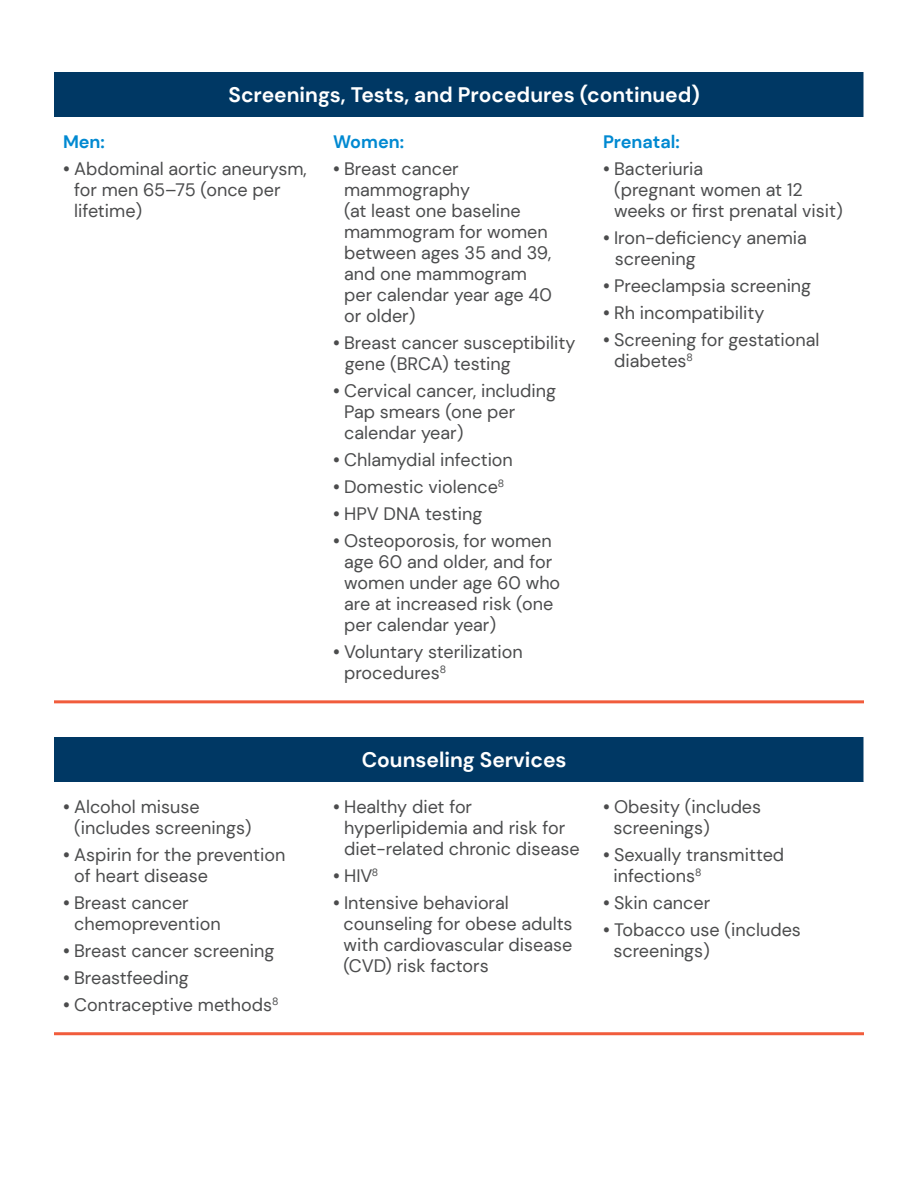
<style>
.page{position:relative;width:918px;height:1188px;background:#fff}
.page>*{position:absolute;margin:0;border:0;box-sizing:border-box;transform-origin:0 0}
.Chart_Head{font:700 21px "DM Sans";color:#fff}
.t1{font:18px/21px "DM Sans";color:#4b4c4d}
._000_Body_Bullet{font:700 18px "DM Sans";color:#0089d1}
.s1{font-weight:700}
</style>
<div class="page">
<div style="left:54px;top:72px;width:810px;height:45px;background:#003864"></div>
<hr style="left:54px;top:700px;width:270px;height:3px;background:#f15c3c">
<hr style="left:324px;top:700px;width:270px;height:3px;background:#f15c3c">
<hr style="left:594px;top:700px;width:270px;height:3px;background:#f15c3c">
<div style="left:54px;top:737px;width:810px;height:45px;background:#003864"></div>
<hr style="left:54px;top:1032px;width:270px;height:3px;background:#f15c3c">
<hr style="left:324px;top:1032px;width:270px;height:3px;background:#f15c3c">
<hr style="left:594px;top:1032px;width:270px;height:3px;background:#f15c3c">
<p class="Chart_Head" style="left:228px;top:81px;width:473px">Screenings, Tests, and Procedures (continued)</p>
<p class="_000_Body_Bullet" style="left:63px;top:131px;width:43px">Men:</p>
<p class="t1" style="left:74px;top:159px;width:234px;text-indent:-11px"><span class="s1">•</span> Abdominal aortic aneurysm, for men 65–75 (once per lifetime)</p>
<p class="_000_Body_Bullet" style="left:333px;top:131px;width:73px">Women:</p>
<p class="t1" style="left:344px;top:159px;width:209px;text-indent:-11px"><span class="s1">•</span> Breast cancer mammography<br>(at least one baseline mammogram for women between ages 35 and 39, and one mammogram per calendar year age 40 or older)</p>
<p class="t1" style="left:345px;top:333px;width:232px;text-indent:-12px"><span class="s1">•</span> Breast cancer susceptibility gene (BRCA) testing</p>
<p class="t1" style="left:344px;top:381px;width:213px;text-indent:-11px"><span class="s1">•</span> Cervical cancer, including<br>Pap smears (one per calendar year)</p>
<p class="t1" style="left:333px;top:450px;width:181px"><span class="s1">•</span> Chlamydial infection</p>
<p class="t1" style="left:333px;top:477px;width:173px"><span class="s1">•</span> Domestic violence<sup>8</sup></p>
<p class="t1" style="left:333px;top:504px;width:151px"><span class="s1">•</span> HPV DNA testing</p>
<p class="t1" style="left:344px;top:531px;width:218px;text-indent:-11px"><span class="s1">•</span> Osteoporosis, for women age 60 and older, and for women under age 60 who are at increased risk (one per calendar year)</p>
<p class="t1" style="left:344px;top:642px;width:180px;text-indent:-11px"><span class="s1">•</span> Voluntary sterilization procedures<sup>8</sup></p>
<p class="_000_Body_Bullet" style="left:603px;top:131px;width:78px">Prenatal:</p>
<p class="t1" style="left:614px;top:159px;width:230px;text-indent:-11px"><span class="s1">•</span> Bacteriuria<br>(pregnant women at 12 weeks or first prenatal visit)</p>
<p class="t1" style="left:615px;top:228px;width:193px;text-indent:-12px"><span class="s1">•</span> Iron-deficiency anemia screening</p>
<p class="t1" style="left:603px;top:276px;width:210px"><span class="s1">•</span> Preeclampsia screening</p>
<p class="t1" style="left:603px;top:303px;width:163px"><span class="s1">•</span> Rh incompatibility</p>
<p class="t1" style="left:614px;top:330px;width:207px;text-indent:-11px"><span class="s1">•</span> Screening for gestational diabetes<sup>8</sup></p>
<p class="t1" style="left:74px;top:796px;width:179px;text-indent:-11px"><span class="s1">•</span> Alcohol misuse (includes screenings)</p>
<p class="t1" style="left:74px;top:844px;width:213px;text-indent:-11px"><span class="s1">•</span> Aspirin for the prevention of heart disease</p>
<p class="t1" style="left:74px;top:892px;width:148px;text-indent:-11px"><span class="s1">•</span> Breast cancer chemoprevention</p>
<p class="t1" style="left:63px;top:940px;width:213px"><span class="s1">•</span> Breast cancer screening</p>
<p class="t1" style="left:63px;top:967px;width:127px"><span class="s1">•</span> Breastfeeding</p>
<p class="t1" style="left:63px;top:994px;width:217px"><span class="s1">•</span> Contraceptive methods<sup>8</sup></p>
<p class="Chart_Head" style="left:362px;top:746px;width:206px">Counseling Services</p>
<p class="t1" style="left:344px;top:796px;width:237px;text-indent:-11px"><span class="s1">•</span> Healthy diet for hyperlipidemia and risk for diet-related chronic disease</p>
<p class="t1" style="left:333px;top:865px;width:47px"><span class="s1">•</span> HIV<sup>8</sup></p>
<p class="t1" style="left:344px;top:892px;width:231px;text-indent:-10px"><span class="s1">•</span> Intensive behavioral counseling for obese adults with cardiovascular disease (CVD) risk factors</p>
<p class="t1" style="left:614px;top:796px;width:149px;text-indent:-10px"><span class="s1">•</span> Obesity (includes screenings)</p>
<p class="t1" style="left:614px;top:844px;width:172px;text-indent:-10px"><span class="s1">•</span> Sexually transmitted infections<sup>8</sup></p>
<p class="t1" style="left:603px;top:892px;width:109px"><span class="s1">•</span> Skin cancer</p>
<p class="t1" style="left:614px;top:919px;width:189px;text-indent:-10px"><span class="s1">•</span> Tobacco use (includes screenings)</p>
</div>
